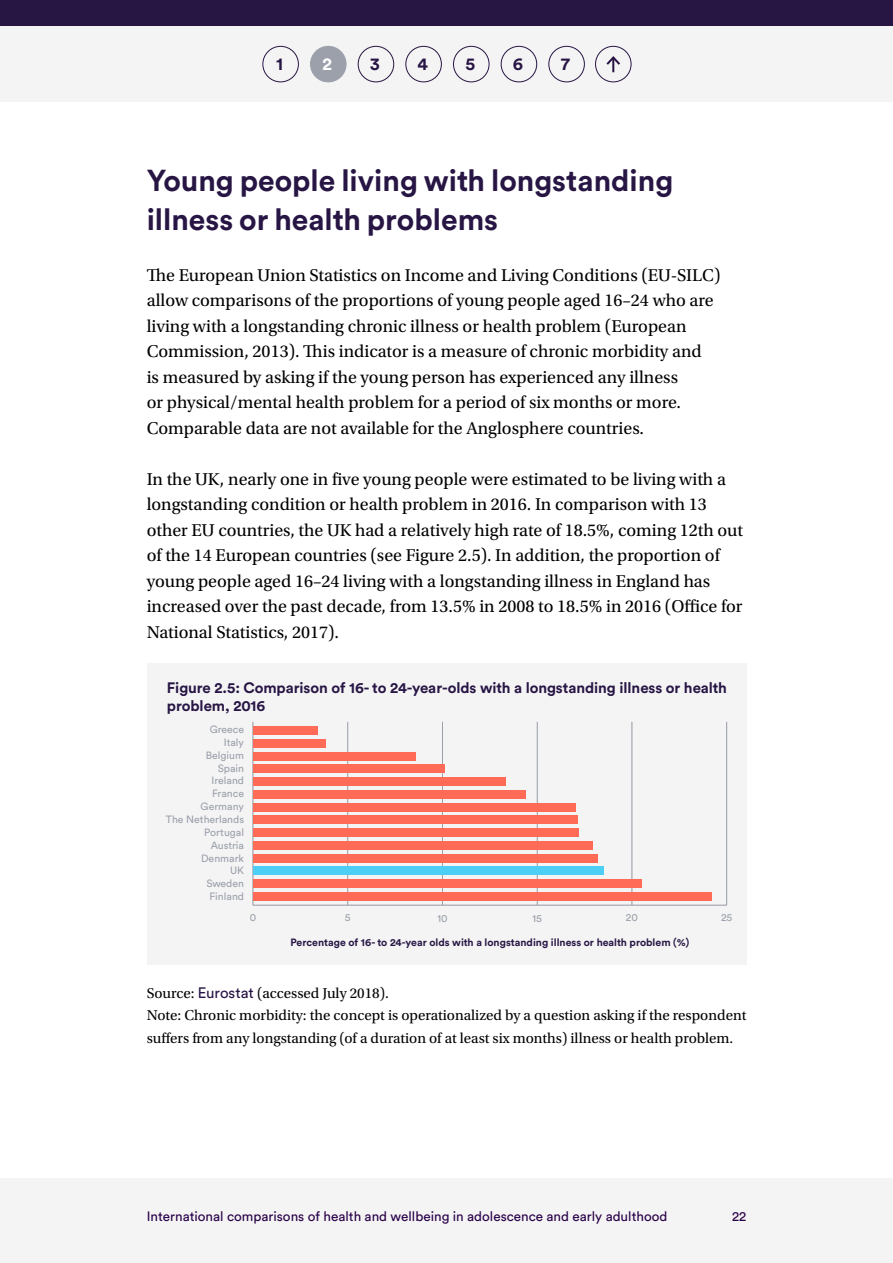
<style>
.page{position:relative;width:893px;height:1263px;background:#fff}
.page>*{position:absolute;margin:0;border:0;box-sizing:border-box;transform-origin:0 0}
.t1{font:700 30px/38.2px "Circular Pro";color:#271544}
.t2{font:18px/25.5px "Utopia Std";color:#000}
.t3{font:700 17.55px "Circular Pro";color:#271544}
.t4{font:700 17.55px "Circular Pro";color:#fff}
.t5{font:15px/22.5px "Utopia Std";color:#000}
.t6{font:700 15px/18px "Circular Pro";letter-spacing:-.005em;color:#271544}
.t7{font:13.5px "Circular Pro";color:#280048}
.t8{font:10.5px "Circular Pro";color:#9ba0ab}
.t9{font:700 10.5px "Circular Pro";color:#271544}
.s1{font-family:"Circular Pro";color:#271544}
</style>
<div class="page">
<div style="left:0;top:0;width:893px;height:26px;background:#271544"></div>
<div style="left:0;top:26px;width:893px;height:76px;background:#f5f4f4"></div>
<div style="left:0;top:1179px;width:893px;height:84px;background:#f5f4f4"></div>
<div style="left:595px;top:46px;width:36px;height:36px;border:1px solid #271544;border-radius:50%"></div>
<svg style="left:606px;top:56px;width:14px;height:16px"></svg>
<div style="left:263px;top:46px;width:36px;height:36px;border:1px solid #271544;border-radius:50%"></div>
<div style="left:310px;top:46px;width:36px;height:36px;background:#9ba0ab;border-radius:50%"></div>
<div style="left:310px;top:46px;width:36px;height:36px;border:1px solid #9ba0ab;border-radius:50%"></div>
<div style="left:358px;top:46px;width:36px;height:36px;border:1px solid #271544;border-radius:50%"></div>
<div style="left:406px;top:46px;width:36px;height:36px;border:1px solid #271544;border-radius:50%"></div>
<div style="left:453px;top:46px;width:36px;height:36px;border:1px solid #271544;border-radius:50%"></div>
<div style="left:501px;top:46px;width:36px;height:36px;border:1px solid #271544;border-radius:50%"></div>
<div style="left:548px;top:46px;width:37px;height:36px;border:1px solid #271544;border-radius:50%"></div>
<div style="left:147px;top:663px;width:599px;height:302px;background:#f4f4f4"></div>
<hr style="left:253px;top:905px;width:474px;height:1px;background:#9ba0ab">
<hr style="left:253px;top:722px;width:1px;height:183px;background:#9ba0ab">
<hr style="left:347px;top:722px;width:1px;height:183px;background:#9ba0ab">
<hr style="left:442px;top:722px;width:1px;height:183px;background:#9ba0ab">
<hr style="left:537px;top:722px;width:1px;height:183px;background:#9ba0ab">
<hr style="left:632px;top:722px;width:1px;height:183px;background:#9ba0ab">
<hr style="left:726px;top:722px;width:1px;height:183px;background:#9ba0ab">
<div style="left:253px;top:726px;width:64px;height:9px;background:#ff6b57"></div>
<div style="left:253px;top:739px;width:72px;height:8px;background:#ff6b57"></div>
<div style="left:253px;top:752px;width:163px;height:8px;background:#ff6b57"></div>
<div style="left:253px;top:764px;width:191px;height:9px;background:#ff6b57"></div>
<div style="left:253px;top:777px;width:252px;height:9px;background:#ff6b57"></div>
<div style="left:253px;top:790px;width:273px;height:8px;background:#ff6b57"></div>
<div style="left:253px;top:803px;width:322px;height:8px;background:#ff6b57"></div>
<div style="left:253px;top:815px;width:324px;height:9px;background:#ff6b57"></div>
<div style="left:253px;top:828px;width:326px;height:9px;background:#ff6b57"></div>
<div style="left:253px;top:841px;width:339px;height:8px;background:#ff6b57"></div>
<div style="left:253px;top:854px;width:345px;height:8px;background:#ff6b57"></div>
<div style="left:253px;top:866px;width:350px;height:9px;background:#4dcff5"></div>
<div style="left:253px;top:879px;width:388px;height:9px;background:#ff6b57"></div>
<div style="left:253px;top:892px;width:458px;height:8px;background:#ff6b57"></div>
<p class="t3" style="left:276px;top:52px;width:8px">1</p>
<p class="t4" style="left:323px;top:52px;width:11px">2</p>
<p class="t3" style="left:370px;top:52px;width:11px">3</p>
<p class="t3" style="left:417px;top:52px;width:12px">4</p>
<p class="t3" style="left:465px;top:52px;width:11px">5</p>
<p class="t3" style="left:513px;top:52px;width:12px">6</p>
<p class="t3" style="left:561px;top:52px;width:10px">7</p>
<h1 class="t1" style="left:147px;top:160px;width:528px">Young people living with longstanding illness or health problems</h1>
<p class="t2" style="left:147px;top:262px;width:575px">The European Union Statistics on Income and Living Conditions (EU-SILC) allow comparisons of the proportions of young people aged 16–24 who are living with a longstanding chronic illness or health problem (European Commission, 2013). This indicator is a measure of chronic morbidity and<br>is measured by asking if the young person has experienced any illness<br>or physical/mental health problem for a period of six months or more.<br>Comparable data are not available for the Anglosphere countries.</p>
<p class="t2" style="left:147px;top:466px;width:598px">In the UK, nearly one in five young people were estimated to be living with a longstanding condition or health problem in 2016. In comparison with 13 other EU countries, the UK had a relatively high rate of 18.5%, coming 12th out of the 14 European countries (see Figure 2.5). In addition, the proportion of young people aged 16–24 living with a longstanding illness in England has increased over the past decade, from 13.5% in 2008 to 18.5% in 2016 (Office for National Statistics, 2017).</p>
<p class="t6" style="left:167px;top:678px;width:561px">Figure 2.5: Comparison of 16- to 24-year-olds with a longstanding illness or health problem, 2016</p>
<p class="t8" style="left:210px;top:722px;width:36px">Greece</p>
<p class="t8" style="left:224px;top:735px;width:22px">Italy</p>
<p class="t8" style="left:206px;top:748px;width:40px">Belgium</p>
<p class="t8" style="left:218px;top:761px;width:28px">Spain</p>
<p class="t8" style="left:211px;top:774px;width:34px">Ireland</p>
<p class="t8" style="left:212px;top:786px;width:33px">France</p>
<p class="t8" style="left:201px;top:799px;width:45px">Germany</p>
<p class="t8" style="left:166px;top:812px;width:80px">The Netherlands</p>
<p class="t8" style="left:204px;top:825px;width:41px">Portugal</p>
<p class="t8" style="left:211px;top:838px;width:35px">Austria</p>
<p class="t8" style="left:201px;top:851px;width:45px">Denmark</p>
<p class="t8" style="left:230px;top:864px;width:16px">UK</p>
<p class="t8" style="left:206px;top:876px;width:39px">Sweden</p>
<p class="t8" style="left:210px;top:889px;width:36px">Finland</p>
<p class="t8" style="left:250px;top:910px;width:8px">0</p>
<p class="t8" style="left:345px;top:910px;width:7px">5</p>
<p class="t8" style="left:437px;top:912px;width:12px">10</p>
<p class="t8" style="left:532px;top:912px;width:11px">15</p>
<p class="t8" style="left:626px;top:910px;width:14px">20</p>
<p class="t8" style="left:721px;top:910px;width:13px">25</p>
<p class="t9" style="left:291px;top:935px;width:400px">Percentage of 16- to 24-year olds with a longstanding illness or health problem (%)</p>
<p class="t5" style="left:147px;top:982px;width:601px">Source: <span class="s1">Eurostat</span> (accessed July 2018).<br>Note: Chronic morbidity: the concept is operationalized by a question asking if the respondent suffers from any longstanding (of a duration of at least six months) illness or health problem.</p>
<p class="t7" style="left:147px;top:1207px;width:522px">International comparisons of health and wellbeing in adolescence and early adulthood</p>
<p class="t7" style="left:732px;top:1207px;width:16px">22</p>
</div>
